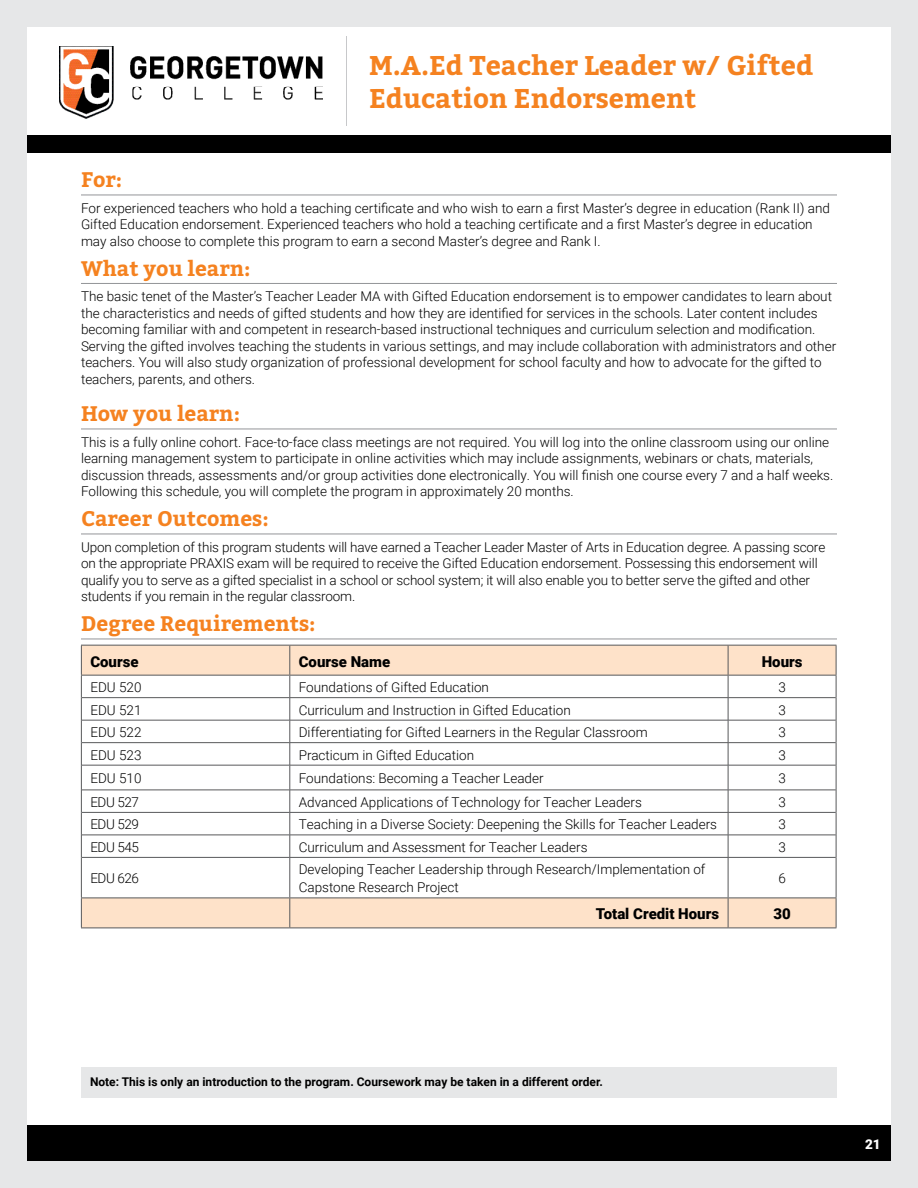
<style>
.page{position:relative;width:918px;height:1188px;background:#fff}
.page>*{position:absolute;margin:0;border:0;box-sizing:border-box;transform-origin:0 0}
.t1{font:700 27px/33px "Bitter";color:#f58220}
.t2{font:700 21px "Bitter";color:#f58220}
.t3{font:900 15px "Roboto";color:#000}
.t4{font:300 13.5px/16.5px "Roboto";color:#000}
.t5{font:900 13.5px "Roboto";color:#fff}
.t6{font:700 12px "Roboto";color:#000}
</style>
<div class="page">
<div style="left:27px;top:135px;width:864px;height:18px;background:#000"></div>
<div style="left:27px;top:1125px;width:864px;height:36px;background:#000"></div>
<div style="left:0;top:0;width:918px;height:1188px;border:27px solid #e6e7e8"></div>
<hr style="left:346px;top:36px;width:1px;height:90px;background:#c7c8ca">
<img style="left:59px;top:46px;width:264px;height:73px">
<hr style="left:81px;top:195px;width:756px;height:1px;background:#939598">
<hr style="left:81px;top:283px;width:756px;height:1px;background:#939598">
<hr style="left:81px;top:429px;width:756px;height:1px;background:#939598">
<hr style="left:81px;top:534px;width:756px;height:1px;background:#939598">
<hr style="left:81px;top:639px;width:756px;height:1px;background:#939598">
<div style="left:82px;top:899px;width:754px;height:29px;background:#fee2c9"></div>
<hr style="left:81px;top:857px;width:1px;height:41px;background:#58595b">
<hr style="left:836px;top:857px;width:1px;height:41px;background:#58595b">
<hr style="left:82px;top:857px;width:208px;height:1px;background:#58595b">
<hr style="left:290px;top:857px;width:438px;height:1px;background:#58595b">
<hr style="left:290px;top:858px;width:1px;height:40px;background:#58595b">
<hr style="left:728px;top:857px;width:108px;height:1px;background:#58595b">
<hr style="left:728px;top:858px;width:1px;height:40px;background:#58595b">
<hr style="left:290px;top:898px;width:1px;height:30px;background:#58595b">
<hr style="left:728px;top:898px;width:1px;height:30px;background:#58595b">
<svg style="left:81px;top:645px;width:756px;height:212px"></svg>
<hr style="left:81px;top:675px;width:209px;height:1px;background:#58595b">
<hr style="left:290px;top:675px;width:438px;height:1px;background:#58595b">
<hr style="left:728px;top:675px;width:108px;height:1px;background:#58595b">
<hr style="left:81px;top:898px;width:209px;height:1px;background:#58595b">
<hr style="left:81px;top:898px;width:1px;height:30px;background:#58595b">
<hr style="left:290px;top:898px;width:438px;height:1px;background:#58595b">
<hr style="left:728px;top:898px;width:108px;height:1px;background:#58595b">
<hr style="left:836px;top:898px;width:1px;height:30px;background:#58595b">
<hr style="left:81px;top:928px;width:209px;height:1px;background:#58595b">
<hr style="left:290px;top:928px;width:438px;height:1px;background:#58595b">
<hr style="left:728px;top:928px;width:108px;height:1px;background:#58595b">
<div style="left:81px;top:1067px;width:756px;height:31px;background:#e6e7e8"></div>
<h1 class="t1" style="left:369px;top:50px;width:446px">M.A.Ed Teacher Leader w/ Gifted<br>Education Endorsement</h1>
<h2 class="t2" style="left:81px;top:166px;width:43px">For:</h2>
<p class="t4" style="left:81px;top:199px;width:751px">For experienced teachers who hold a teaching certificate and who wish to earn a first Master’s degree in education (Rank II) and<br>Gifted Education endorsement. Experienced teachers who hold a teaching certificate and a first Master’s degree in education may also choose to complete this program to earn a second Master’s degree and Rank I.</p>
<h2 class="t2" style="left:81px;top:255px;width:171px">What you learn:</h2>
<p class="t4" style="left:81px;top:288px;width:757px">The basic tenet of the Master’s Teacher Leader MA with Gifted Education endorsement is to empower candidates to learn about the characteristics and needs of gifted students and how they are identified for services in the schools. Later content includes becoming familiar with and competent in research-based instructional techniques and curriculum selection and modification.<br>Serving the gifted involves teaching the students in various settings, and may include collaboration with administrators and other teachers. You will also study organization of professional development for school faculty and how to advocate for the gifted to teachers, parents, and others.</p>
<h2 class="t2" style="left:81px;top:400px;width:161px">How you learn:</h2>
<p class="t4" style="left:81px;top:433px;width:754px">This is a fully online cohort. Face-to-face class meetings are not required. You will log into the online classroom using our online learning management system to participate in online activities which may include assignments, webinars or chats, materials, discussion threads, assessments and/or group activities done electronically. You will finish one course every 7 and a half weeks.<br>Following this schedule, you will complete the program in approximately 20 months.</p>
<h2 class="t2" style="left:81px;top:505px;width:189px">Career Outcomes:</h2>
<p class="t4" style="left:81px;top:538px;width:746px">Upon completion of this program students will have earned a Teacher Leader Master of Arts in Education degree. A passing score on the appropriate PRAXIS exam will be required to receive the Gifted Education endorsement. Possessing this endorsement will qualify you to serve as a gifted specialist in a school or school system; it will also enable you to better serve the gifted and other students if you remain in the regular classroom.</p>
<h2 class="t2" style="left:81px;top:610px;width:236px">Degree Requirements:</h2>
<p class="t3" style="left:90px;top:651px;width:50px">Course</p>
<p class="t3" style="left:299px;top:651px;width:93px">Course Name</p>
<p class="t3" style="left:762px;top:651px;width:42px">Hours</p>
<p class="t4" style="left:90px;top:679px;width:53px">EDU 520</p>
<p class="t4" style="left:299px;top:679px;width:192px">Foundations of Gifted Education</p>
<p class="t4" style="left:778px;top:679px;width:9px">3</p>
<p class="t4" style="left:90px;top:701px;width:53px">EDU 521</p>
<p class="t4" style="left:299px;top:701px;width:274px">Curriculum and Instruction in Gifted Education</p>
<p class="t4" style="left:778px;top:701px;width:9px">3</p>
<p class="t4" style="left:90px;top:724px;width:53px">EDU 522</p>
<p class="t4" style="left:299px;top:724px;width:350px">Differentiating for Gifted Learners in the Regular Classroom</p>
<p class="t4" style="left:778px;top:724px;width:9px">3</p>
<p class="t4" style="left:90px;top:746px;width:53px">EDU 523</p>
<p class="t4" style="left:299px;top:746px;width:177px">Practicum in Gifted Education</p>
<p class="t4" style="left:778px;top:746px;width:9px">3</p>
<p class="t4" style="left:90px;top:770px;width:53px">EDU 510</p>
<p class="t4" style="left:299px;top:770px;width:246px">Foundations: Becoming a Teacher Leader</p>
<p class="t4" style="left:778px;top:770px;width:9px">3</p>
<p class="t4" style="left:90px;top:793px;width:50px">EDU 527</p>
<p class="t4" style="left:299px;top:793px;width:345px">Advanced Applications of Technology for Teacher Leaders</p>
<p class="t4" style="left:778px;top:793px;width:9px">3</p>
<p class="t4" style="left:90px;top:816px;width:50px">EDU 529</p>
<p class="t4" style="left:299px;top:816px;width:420px">Teaching in a Diverse Society: Deepening the Skills for Teacher Leaders</p>
<p class="t4" style="left:778px;top:816px;width:9px">3</p>
<p class="t4" style="left:90px;top:838px;width:50px">EDU 545</p>
<p class="t4" style="left:299px;top:838px;width:290px">Curriculum and Assessment for Teacher Leaders</p>
<p class="t4" style="left:778px;top:838px;width:9px">3</p>
<p class="t4" style="left:90px;top:870px;width:50px">EDU 626</p>
<p class="t4" style="left:299px;top:860px;width:408px;line-height:18px">Developing Teacher Leadership through Research/Implementation of<br>Capstone Research Project</p>
<p class="t4" style="left:778px;top:870px;width:9px">6</p>
<p class="t3" style="left:596px;top:904px;width:125px">Total Credit Hours</p>
<p class="t3" style="left:773px;top:904px;width:19px">30</p>
<p class="t6" style="left:90px;top:1073px;width:514px">Note: This is only an introduction to the program. Coursework may be taken in a different order.</p>
<p class="t5" style="left:865px;top:1134px;width:17px">21</p>
</div>
